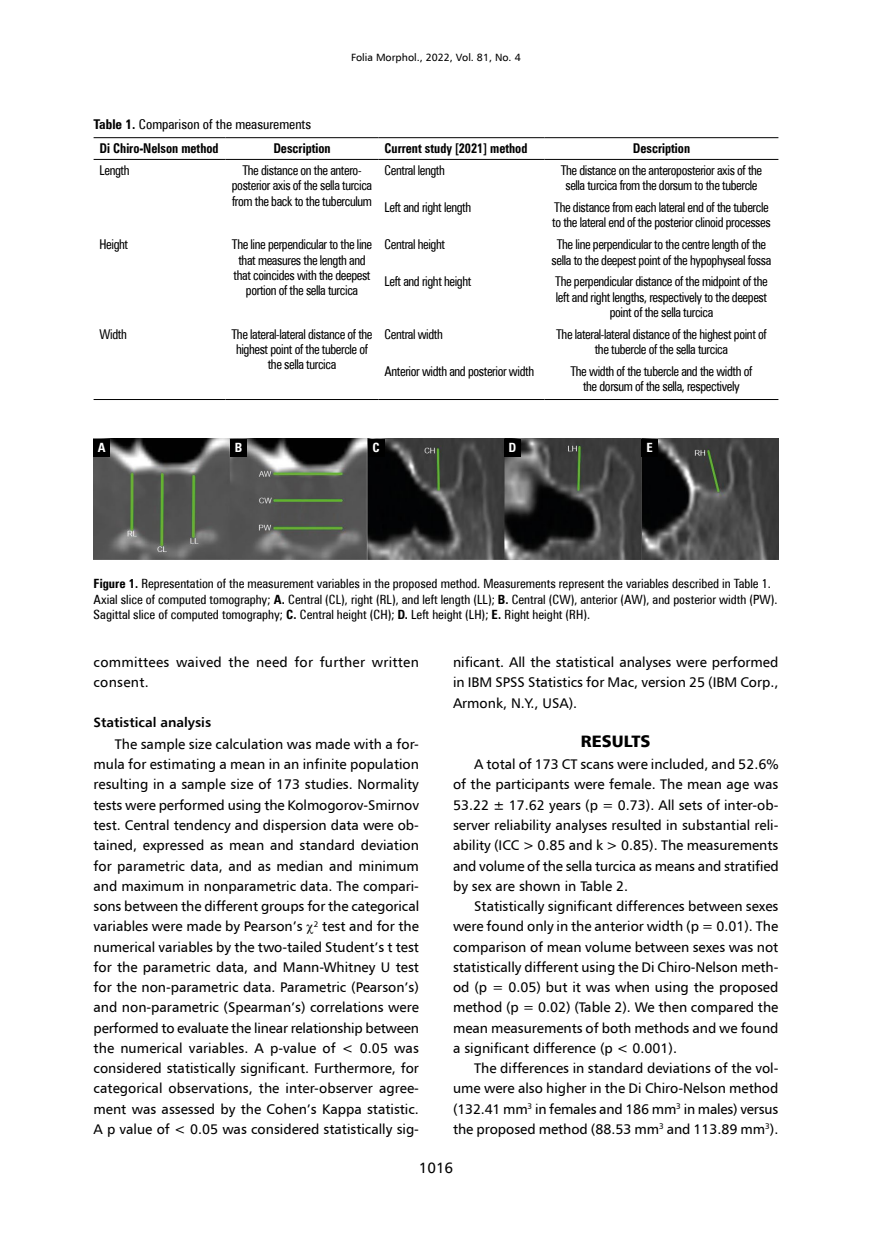
<style>
.page{position:relative;width:872px;height:1234px;background:#fff}
.page>*{position:absolute;margin:0;border:0;box-sizing:border-box;transform-origin:0 0}
.t1{font:16.5px "Humnst 777 Blk EU";color:#000}
.t2{font:15px "Humnst 777 EU";color:#000}
.t3{font:13.95px/20.2px "Humnst 777 EU";color:#000;text-align:justify}
.t4{font:13.95px/20.2px "Humnst 777 EU";letter-spacing:.02em;color:#000}
.t5{font:13.5px/15.3px "Zurich Cn EU";letter-spacing:-.03em;color:#000;text-align:center;scale:.92 1}
.t6{font:700 13.5px/24.6px "Zurich Cn EU";color:#000}
.t7{font:700 13.5px "Zurich Cn EU";color:#000;scale:.92 1}
.t8{font:700 13.5px "Humnst 777 EU";color:#000}
.t9{font:12.75px/15.3px "Zurich Cn EU";color:#000}
.t10{font:700 12.75px "Zurich Cn EU";color:#fff}
.t11{font:10.5px "Humnst 777 EU";color:#000}
.s1{font-weight:400}
.s2{font-weight:700}
</style>
<div class="page">
<hr style="left:94px;top:137px;width:131px;height:1px;background:#000">
<hr style="left:225px;top:137px;width:153px;height:1px;background:#000">
<hr style="left:378px;top:137px;width:166px;height:1px;background:#000">
<hr style="left:544px;top:137px;width:234px;height:1px;background:#000">
<hr style="left:378px;top:159px;width:166px;height:1px;background:#000">
<hr style="left:544px;top:159px;width:234px;height:1px;background:#000">
<hr style="left:378px;top:399px;width:166px;height:1px;background:#000">
<hr style="left:544px;top:399px;width:234px;height:1px;background:#000">
<hr style="left:94px;top:159px;width:131px;height:1px;background:#000">
<hr style="left:225px;top:159px;width:153px;height:1px;background:#000">
<hr style="left:94px;top:399px;width:131px;height:1px;background:#000">
<hr style="left:225px;top:399px;width:153px;height:1px;background:#000">
<img style="left:94px;top:439px;width:684px;height:120px">
<div style="left:94px;top:439px;width:16px;height:17px;background:#000"></div>
<div style="left:230px;top:439px;width:17px;height:17px;background:#000"></div>
<div style="left:368px;top:439px;width:16px;height:17px;background:#000"></div>
<div style="left:504px;top:439px;width:16px;height:17px;background:#000"></div>
<div style="left:641px;top:439px;width:17px;height:17px;background:#000"></div>
<p class="t11" style="left:351px;top:50px;width:171px">Folia Morphol., 2022, Vol. 81, No. 4</p>
<p class="t6" style="left:100px;top:111px;width:213px;text-indent:-6px">Table 1. <span class="s1">Comparison of the measurements<br></span>Di Chiro-Nelson method</p>
<p class="t7" style="left:273px;top:140px;width:64px">Description</p>
<p class="t7" style="left:384px;top:140px;width:157px">Current study [2021] method</p>
<p class="t7" style="left:633px;top:140px;width:64px">Description</p>
<p class="t5" style="left:100px;top:163px;width:34px">Length</p>
<p class="t5" style="left:232px;top:163px;width:154px">The distance on the antero&shy;posterior axis of the sella turcica from the back to the tuberculum</p>
<p class="t5" style="left:384px;top:162px;width:67px">Central length</p>
<p class="t5" style="left:560px;top:162px;width:220px">The distance on the anteroposterior axis of the sella turcica from the dorsum to the tubercle</p>
<p class="t5" style="left:384px;top:200px;width:96px">Left and right length</p>
<p class="t5" style="left:552px;top:200px;width:239px;text-align:left">The distance from each lateral end of the tubercle to the lateral end of the posterior clinoid processes</p>
<p class="t5" style="left:100px;top:237px;width:33px">Height</p>
<p class="t5" style="left:232px;top:237px;width:154px">The line perpendicular to the line that measures the length and that coincides with the deepest portion of the sella turcica</p>
<p class="t5" style="left:384px;top:237px;width:67px">Central height</p>
<p class="t5" style="left:551px;top:237px;width:240px">The line perpendicular to the centre length of the sella to the deepest point of the hypophyseal fossa</p>
<p class="t5" style="left:384px;top:274px;width:96px">Left and right height</p>
<p class="t5" style="left:555px;top:274px;width:232px">The perpendicular distance of the midpoint of the left and right lengths, respectively to the deepest point of the sella turcica</p>
<p class="t5" style="left:100px;top:326px;width:31px">Width</p>
<p class="t5" style="left:231px;top:326px;width:155px">The lateral-lateral distance of the highest point of the tubercle of the sella turcica</p>
<p class="t5" style="left:384px;top:326px;width:65px">Central width</p>
<p class="t5" style="left:556px;top:326px;width:230px">The lateral-lateral distance of the highest point of the tubercle of the sella turcica</p>
<p class="t5" style="left:384px;top:363px;width:164px">Anterior width and posterior width</p>
<p class="t5" style="left:570px;top:363px;width:199px">The width of the tubercle and the width of the dorsum of the sella, respectively</p>
<p class="t10" style="left:98px;top:440px;width:9px">A</p>
<p class="t10" style="left:235px;top:440px;width:9px">B</p>
<p class="t10" style="left:372px;top:440px;width:9px">C</p>
<p class="t10" style="left:508px;top:440px;width:9px">D</p>
<p class="t10" style="left:646px;top:440px;width:8px">E</p>
<p class="t9" style="left:94px;top:576px;width:685px"><span class="s2">Figure 1.</span> Representation of the measurement variables in the proposed method. Measurements represent the variables described in Table 1.<br>Axial slice of computed tomography; <span class="s2">A.</span> Central (CL), right (RL), and left length (LL); <span class="s2">B.</span> Central (CW), anterior (AW), and posterior width (PW).<br>Sagittal slice of computed tomography; <span class="s2">C.</span> Central height (CH); <span class="s2">D.</span> Left height (LH); <span class="s2">E.</span> Right height (RH).</p>
<p class="t4" style="left:94px;top:651px;width:327px">committees waived the need for further written consent.</p>
<p class="t8" style="left:94px;top:713px;width:119px">Statistical analysis</p>
<p class="t3" style="left:94px;top:733px;width:327px;text-indent:21px">The sample size calculation was made with a for&shy;mula for estimating a mean in an infinite population resulting in a sample size of 173 studies. Normality tests were performed using the Kolmogorov-Smirnov test. Central tendency and dispersion data were ob&shy;tained, expressed as mean and standard deviation for parametric data, and as median and minimum and maximum in nonparametric data. The compari&shy;sons between the different groups for the categorical variables were made by Pearson’s <sup>2</sup> test and for the numerical variables by the two-tailed Student’s t test for the parametric data, and Mann-Whitney U test for the non-parametric data. Parametric (Pearson’s) and non-parametric (Spearman’s) correlations were performed to evaluate the linear relationship between the numerical variables. A p-value of &lt; 0.05 was considered statistically significant. Furthermore, for categorical observations, the inter-observer agree&shy;ment was assessed by the Cohen’s Kappa statistic.<br>A p value of &lt; 0.05 was considered statistically sig-</p>
<p class="t3" style="left:453px;top:651px;width:327px">nificant. All the statistical analyses were performed in IBM SPSS Statistics for Mac, version 25 (IBM Corp., Armonk, N.Y., USA).</p>
<p class="t1" style="left:581px;top:730px;width:71px">RESULTS</p>
<p class="t3" style="left:453px;top:753px;width:327px;text-indent:21px">A total of 173 CT scans were included, and 52.6% of the participants were female. The mean age was 53.22 ± 17.62 years (p = 0.73). All sets of inter-ob&shy;server reliability analyses resulted in substantial reli&shy;ability (ICC &gt; 0.85 and k &gt; 0.85). The measurements and volume of the sella turcica as means and stratified by sex are shown in Table 2.</p>
<p class="t3" style="left:453px;top:895px;width:327px;text-indent:21px">Statistically significant differences between sexes were found only in the anterior width (p = 0.01). The comparison of mean volume between sexes was not statistically different using the Di Chiro-Nelson meth&shy;od (p = 0.05) but it was when using the proposed method (p = 0.02) (Table 2). We then compared the mean measurements of both methods and we found a significant difference (p &lt; 0.001).</p>
<p class="t3" style="left:453px;top:1057px;width:327px;text-indent:21px">The differences in standard deviations of the vol&shy;ume were also higher in the Di Chiro-Nelson method (132.41 mm<sup>3</sup> in females and 186 mm<sup>3</sup> in males) versus the proposed method (88.53 mm<sup>3</sup> and 113.89 mm<sup>3</sup>).</p>
<p class="t2" style="left:419px;top:1157px;width:36px">1016</p>
</div>
